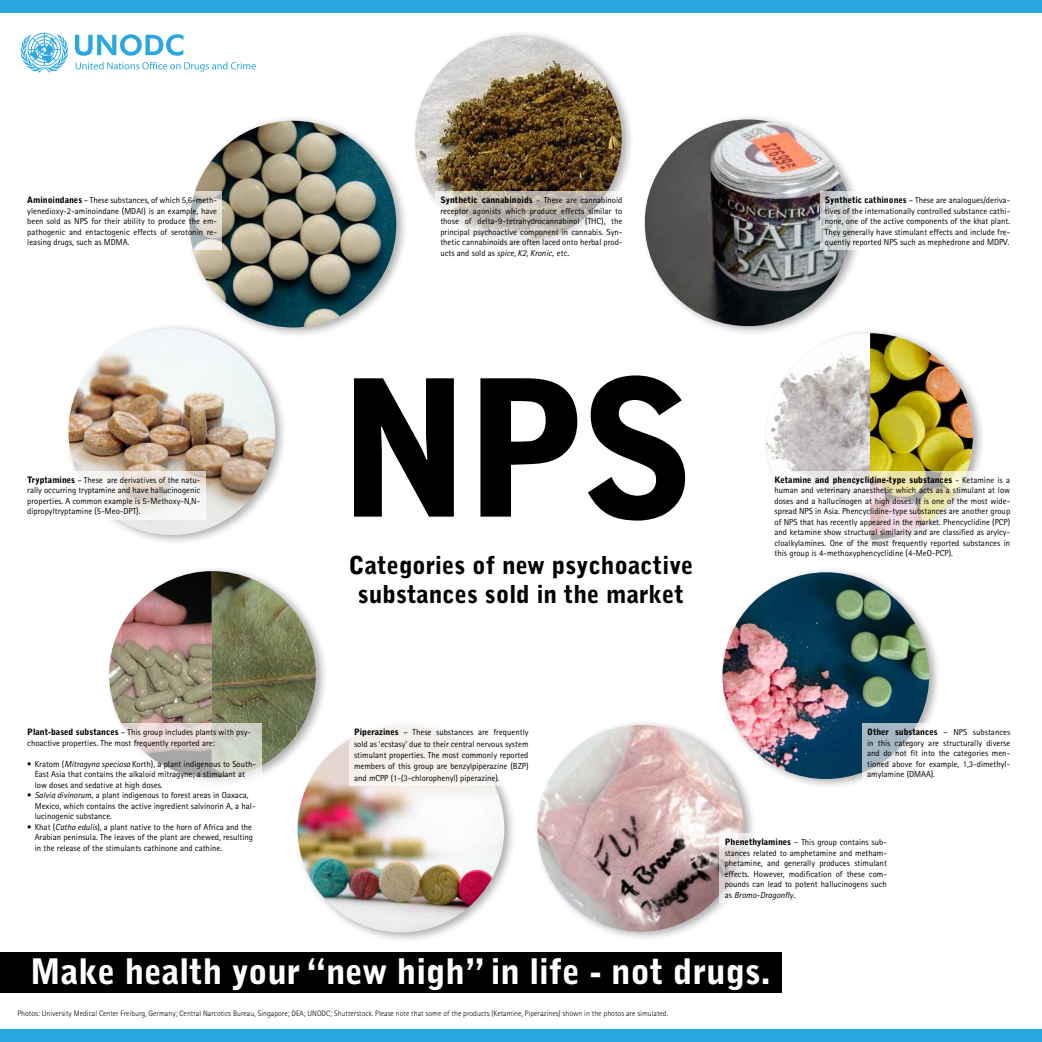
<style>
.page{position:relative;width:1042px;height:1042px;background:#fff}
.page>*{position:absolute;margin:0;border:0;box-sizing:border-box;transform-origin:0 0}
.t1{font:900 188.47px "Bell Gothic Std";color:#000}
.t2{font:900 35px "Bell Gothic Std";color:#fff}
.t3{font:900 24.59px/29.5px "Bell Gothic Std";color:#000;text-align:center}
.t4{font:8.75px/10.5px "Rotis Sans Serif";color:#000;text-align:justify}
.t5{font:900 8.75px "Bell Gothic Std";color:#000}
.t6{font:300 7.88px "Rotis Sans Serif";color:#000}
.s1{font-family:"Bell Gothic Std";font-weight:900}
.s2{font-style:italic}
.s3{font-family:"Rotis Semi Serif"}
.s4{font-family:"Rotis Sans Serif";font-weight:300}
.s5{font-family:"Rotis Sans Serif";font-weight:400}
.s6{font-family:"Rotis Serif";font-style:italic}
</style>
<div class="page">
<div style="left:762px;top:327px;width:223px;height:223px;background:#000;opacity:.33"></div>
<img style="left:766px;top:333px;width:207px;height:207px;border-radius:103px">
<img style="left:870px;top:333px;width:103px;height:138px">
<div style="left:411px;top:29px;width:223px;height:224px;background:#000;opacity:.33"></div>
<img style="left:415px;top:35px;width:207px;height:207px;border-radius:103px">
<div style="left:293px;top:719px;width:224px;height:224px;background:#000;opacity:.33"></div>
<img style="left:298px;top:726px;width:206px;height:206px;border-radius:103px">
<div style="left:718px;top:566px;width:223px;height:223px;background:#000;opacity:.33"></div>
<img style="left:722px;top:572px;width:207px;height:207px;border-radius:103px">
<div style="left:185px;top:114px;width:224px;height:224px;background:#000;opacity:.33"></div>
<img style="left:190px;top:121px;width:206px;height:206px;border-radius:103px">
<div style="left:640px;top:113px;width:224px;height:224px;background:#000;opacity:.33"></div>
<img style="left:640px;top:119px;width:221px;height:210px">
<div style="left:533px;top:719px;width:223px;height:223px;background:#000;opacity:.33"></div>
<img style="left:533px;top:725px;width:221px;height:216px">
<div style="left:64px;top:322px;width:223px;height:223px;background:#000;opacity:.33"></div>
<img style="left:68px;top:328px;width:207px;height:207px;border-radius:103px">
<div style="left:105px;top:565px;width:223px;height:223px;background:#000;opacity:.33"></div>
<img style="left:109px;top:571px;width:207px;height:207px">
<div style="left:0;top:952px;width:781px;height:41px;background:#000"></div>
<svg style="left:75px;top:34px;width:109px;height:22px"></svg>
<svg style="left:21px;top:33px;width:47px;height:40px"></svg>
<svg style="left:76px;top:62px;width:180px;height:10px"></svg>
<div style="left:0;top:0;width:1042px;height:12px;background:#2ba7e0"></div>
<div style="left:0;top:1029px;width:1042px;height:13px;background:#2ba7e0"></div>
<svg style="left:769px;top:471px;width:216px;height:79px"></svg>
<svg style="left:820px;top:191px;width:44px;height:59px"></svg>
<div style="left:720px;top:833px;width:172px;height:69px;background:#fff"></div>
<div style="left:349px;top:723px;width:184px;height:62px;background:linear-gradient(to right,#f4eeea,#fefefe)"></div>
<svg style="left:185px;top:191px;width:37px;height:59px"></svg>
<svg style="left:862px;top:723px;width:79px;height:59px"></svg>
<svg style="left:435px;top:191px;width:192px;height:62px"></svg>
<svg style="left:105px;top:723px;width:156px;height:65px"></svg>
<svg style="left:64px;top:471px;width:141px;height:48px;fill:#f5f5f4"></svg>
<p class="t4" style="left:27px;top:195px;width:191px"><span class="s1">Aminoindanes</span> – These substances, of which 5,6-meth&shy;ylenedioxy-2-aminoindane (MDAI) is an example, have been sold as NPS for their ability to produce the em&shy;pathogenic and entactogenic effects of serotonin re&shy;leasing drugs, such as MDMA.</p>
<p class="t4" style="left:27px;top:474px;width:175px"><span class="s1">Tryptamines</span> – These are derivatives of the natu&shy;rally occurring tryptamine and have hallucinogenic properties. A common example is 5-Methoxy-N,N&shy;dipropyltryptamine (5-Meo-DPT).</p>
<p class="t4" style="left:27px;top:727px;width:225px"><span class="s1">Plant-based substances</span> – This group includes plants with psy&shy;choactive properties. The most frequently reported are:</p>
<p class="t4" style="left:35px;top:758px;width:223px;text-align:left;text-indent:-7px">• Kratom (<span class="s2">Mitragyna speciosa</span> Korth), a plant indigenous to South-<br>East Asia that contains the alkaloid mitragyne; a stimulant at low doses and sedative at high doses.</p>
<p class="t4" style="left:35px;top:790px;width:222px;text-align:left;text-indent:-7px">• <span class="s2">Salvia divinorum</span><span class="s3">,</span> a plant indigenous to forest areas in Oaxaca,<br>Mexico, which contains the active ingredient salvinorin A, a hal&shy;lucinogenic substance.</p>
<p class="t4" style="left:35px;top:821px;width:220px;text-indent:-7px">• Khat (<span class="s2">Catha edulis</span>), a plant native to the horn of Africa and the Arabian peninsula. The leaves of the plant are chewed, resulting in the release of the stimulants cathinone and cathine.</p>
<p class="t5" style="left:440px;top:195px;width:184px">Synthetic cannabinoids <span class="s4">–</span> <span class="s5">These are cannabinoid</span></p>
<p class="t4" style="left:440px;top:205px;width:184px">receptor agonists which produce effects similar to those of delta-9-tetrahydrocannabinol (THC), the principal psychoactive component in cannabis. Syn&shy;thetic cannabinoids are often laced onto herbal prod&shy;ucts and sold as <span class="s2">spice, K2, Kronic</span><span class="s6">,</span> etc<span class="s3">.</span></p>
<h1 class="t1" style="left:336px;top:339px;width:360px">NPS</h1>
<h3 class="t3" style="left:348px;top:550px;width:346px">Categories of new psychoactive substances sold in the market</h3>
<p class="t4" style="left:825px;top:195px;width:187px"><span class="s1">Synthetic cathinones</span> – These are analogues/deriva&shy;tives of the internationally controlled substance cathi&shy;none, one of the active components of the khat plant.<br>They generally have stimulant effects and include fre&shy;quently reported NPS such as mephedrone and MDPV.</p>
<p class="t5" style="left:774px;top:474px;width:237px">Ketamine and phencyclidine-type substances <span class="s5">- Ketamine is a</span></p>
<p class="t4" style="left:774px;top:485px;width:237px">human and veterinary anaesthetic which acts as a stimulant at low doses and a hallucinogen at high doses. It is one of the most wide&shy;spread NPS in Asia. Phencyclidine-type substances are another group of NPS that has recently appeared in the market. Phencyclidine (PCP) and ketamine show structural similarity and are classified as arylcy&shy;cloalkylamines. One of the most frequently reported substances in this group is 4-methoxyphencyclidine (4-MeO-PCP).</p>
<p class="t4" style="left:354px;top:726px;width:176px;line-height:11.4px"><span class="s1">Piperazines</span> – These substances are frequently sold as ‘ecstasy’ due to their central nervous system stimulant properties. The most commonly reported members of this group are benzylpiperazine (BZP) and <span class="s2">m</span>CPP (1-(3-chlorophenyl) piperazine).</p>
<p class="t5" style="left:867px;top:727px;width:145px">Other substances <span class="s5">– NPS substances</span></p>
<p class="t4" style="left:867px;top:737px;width:145px">in this category are structurally diverse and do not fit into the categories men&shy;tioned above for example, 1,3-dimethyl&shy;amylamine (DMAA).</p>
<p class="t4" style="left:724px;top:837px;width:164px"><span class="s1">Phenethylamines</span> – This group contains sub&shy;stances related to amphetamine and metham&shy;phetamine, and generally produces stimulant effects. However, modification of these com&shy;pounds can lead to potent hallucinogens such as <span class="s2">Bromo-Dragonfly</span><span class="s3">.</span></p>
<h2 class="t2" style="left:30px;top:950px;width:742px">Make health your “new high” in life - not drugs.</h2>
<p class="t6" style="left:17px;top:1008px;width:652px">Photos: University Medical Center Freiburg, Germany; Central Narcotics Bureau, Singapore; DEA; UNODC; Shutterstock. Please note that some of the products (Ketamine, Piperazines) shown in the photos are simulated.</p>
</div>
